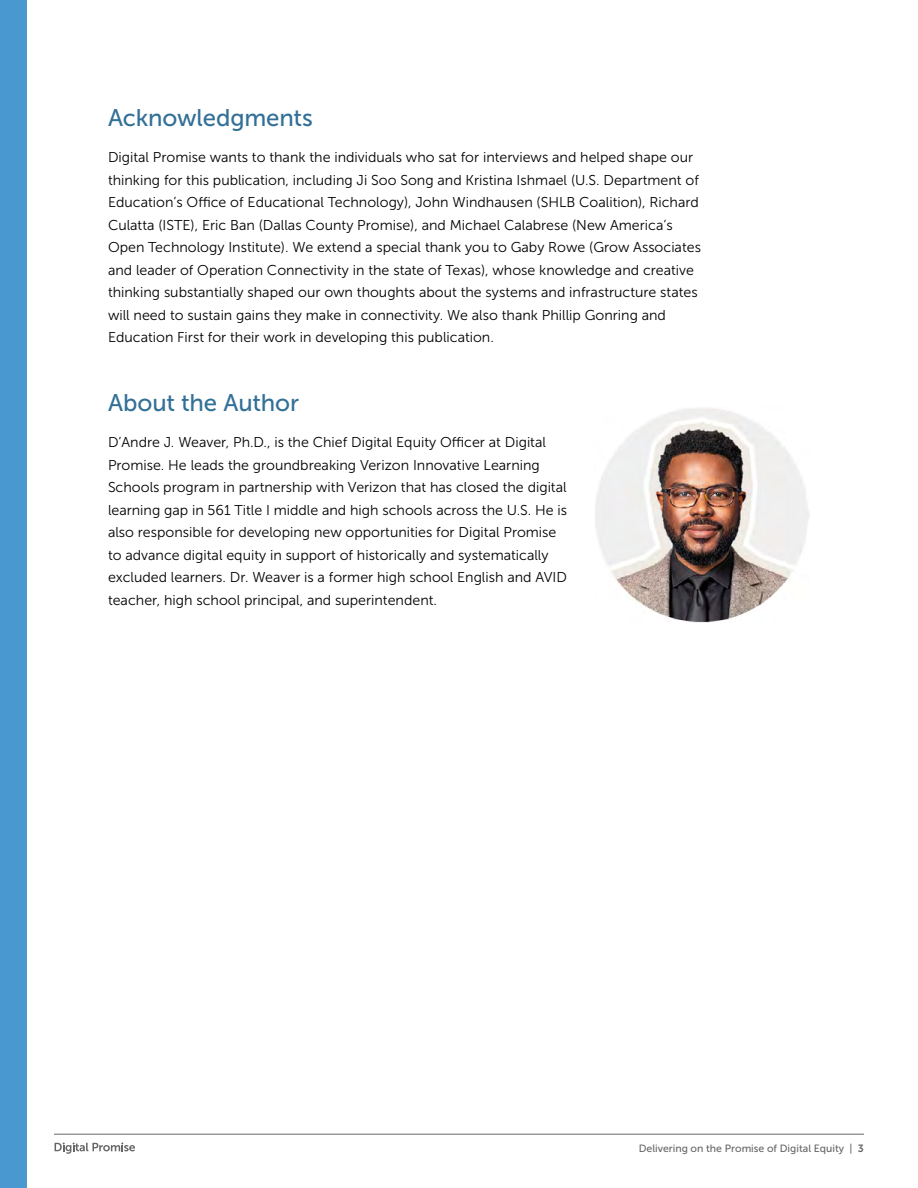
<style>
.page{position:relative;width:918px;height:1188px;background:#fff}
.page>*{position:absolute;margin:0;border:0;box-sizing:border-box;transform-origin:0 0}
.TOC_Header{font:24px "Museo Sans 500";letter-spacing:-.005em;color:#337097}
.t1{font:14.25px/22.5px "Museo Sans 300";color:#000}
.t2{font:10.5px "Museo Sans 500";color:#676767}
.s1{font-family:"Museo Sans 700"}
</style>
<div class="page">
<hr style="left:54px;top:1134px;width:810px;height:1px;background:#676767">
<div style="left:0;top:0;width:27px;height:1188px;background:#4a98d0"></div>
<svg style="left:55px;top:1142px;width:80px;height:12px"></svg>
<img style="left:595px;top:407px;width:215px;height:215px">
<p class="TOC_Header" style="left:108px;top:105px;width:207px">Acknowledgments</p>
<p class="t1" style="left:108px;top:146px;width:594px">Digital Promise wants to thank the individuals who sat for interviews and helped shape our thinking for this publication, including Ji Soo Song and Kristina Ishmael (U.S. Department of Education’s Office of Educational Technology), John Windhausen (SHLB Coalition), Richard Culatta (ISTE), Eric Ban (Dallas County Promise), and Michael Calabrese (New America’s Open Technology Institute). We extend a special thank you to Gaby Rowe (Grow Associates and leader of Operation Connectivity in the state of Texas), whose knowledge and creative thinking substantially shaped our own thoughts about the systems and infrastructure states will need to sustain gains they make in connectivity. We also thank Phillip Gonring and Education First for their work in developing this publication.</p>
<p class="TOC_Header" style="left:108px;top:390px;width:193px">About the Author</p>
<p class="t1" style="left:108px;top:431px;width:461px">D’Andre J. Weaver, Ph.D., is the Chief Digital Equity Officer at Digital Promise. He leads the groundbreaking Verizon Innovative Learning Schools program in partnership with Verizon that has closed the digital learning gap in 561 Title I middle and high schools across the U.S. He is also responsible for developing new opportunities for Digital Promise to advance digital equity in support of historically and systematically excluded learners. Dr. Weaver is a former high school English and AVID teacher, high school principal, and superintendent.</p>
<p class="t2" style="left:639px;top:1142px;width:227px">Delivering on the Promise of Digital Equity | <span class="s1">3</span></p>
</div>
